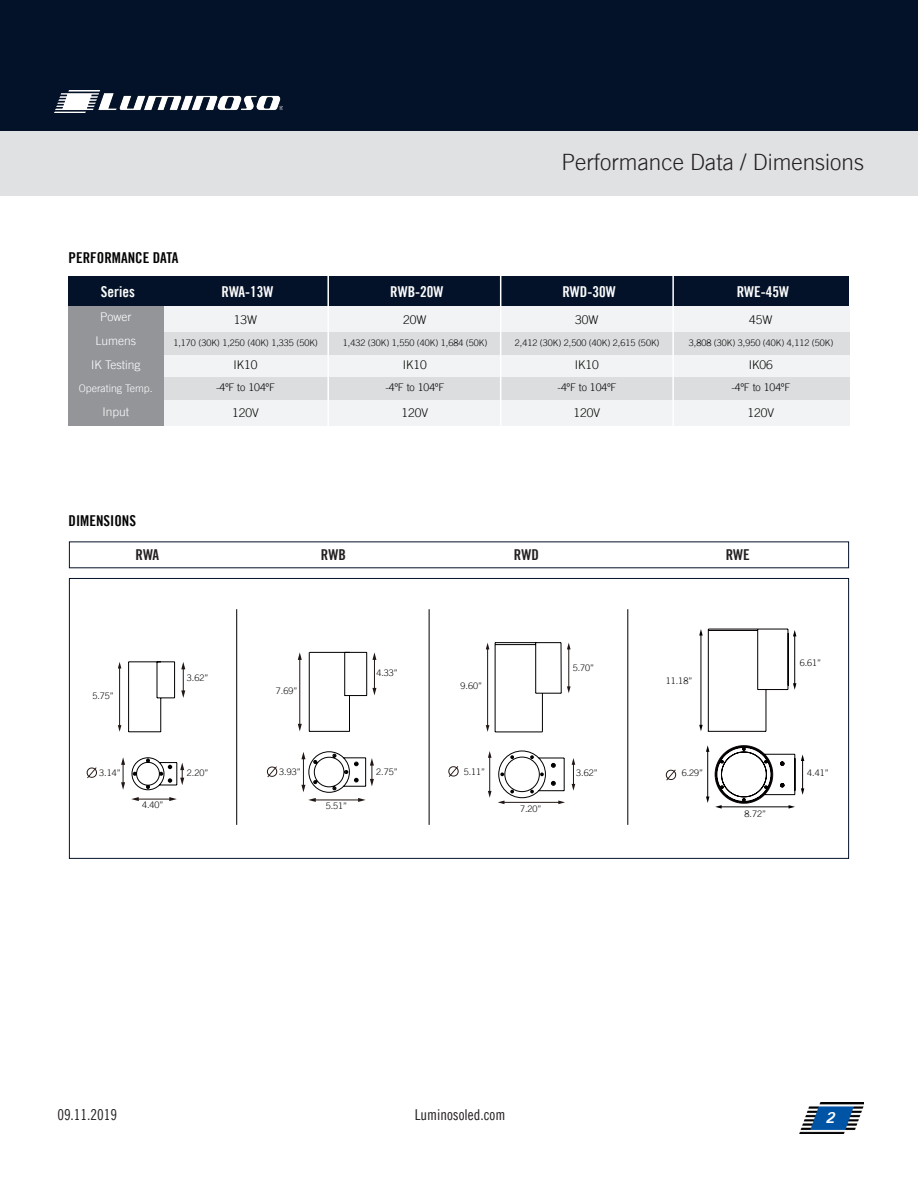
<style>
.page{position:relative;width:918px;height:1188px;background:#fff}
.page>*{position:absolute;margin:0;border:0;box-sizing:border-box;transform-origin:0 0}
.t1{font:300 22.5px "Trade Gothic LT";color:#231f20}
.t2{font:15px "Trade Gothic LT Bold Cond Twenty";color:#fcfcfc}
.t3{font:15px "Trade Gothic LT Cond Eighteen";color:#231f20}
.t4{font:15px "Trade Gothic LT Bold Cond Twenty";color:#040503}
.t5{font:15px "Trade Gothic LT Bold Cond Twenty";color:#231f20}
.t6{font:italic 15px "Trade Gothic LT Bold Two";color:#fff}
.t7{font:300 12px "Trade Gothic LT";color:#040503}
.t8{font:300 12px "Trade Gothic LT";color:#fff}
.t9{font:300 10.5px "Trade Gothic LT";color:#040503}
.t10{font:300 10.5px "Trade Gothic LT";color:#fff}
.t11{font:300 9px "Trade Gothic LT";color:#040503}
</style>
<div class="page">
<div style="left:0;top:0;width:918px;height:134px;background:#031228"></div>
<div style="left:0;top:131px;width:918px;height:65px;background:#e0e1e3"></div>
<img style="left:799px;top:1103px;width:65px;height:31px">
<div style="left:69px;top:276px;width:780px;height:30px;background:#031228"></div>
<div style="left:164px;top:306px;width:685px;height:120px;background:#f2f3f4"></div>
<div style="left:164px;top:377px;width:685px;height:23px;background:#dcdddf"></div>
<div style="left:164px;top:332px;width:685px;height:23px;background:#dcdddf"></div>
<hr style="left:500px;top:272px;width:1px;height:157px;background:#fff">
<hr style="left:672px;top:276px;width:2px;height:153px;background:#fff">
<hr style="left:327px;top:276px;width:2px;height:153px;background:#fff">
<div style="left:69px;top:306px;width:95px;height:120px;background:#939598"></div>
<hr style="left:236px;top:609px;width:1px;height:216px;background:#000">
<hr style="left:429px;top:609px;width:1px;height:216px;background:#000">
<hr style="left:628px;top:609px;width:1px;height:216px;background:#000">
<hr style="left:707px;top:751px;width:1px;height:47px;background:#050000">
<svg style="left:706px;top:797px;width:3px;height:6px"></svg>
<svg style="left:706px;top:745px;width:3px;height:7px"></svg>
<hr style="left:802px;top:760px;width:1px;height:30px;background:#050000">
<svg style="left:801px;top:754px;width:3px;height:7px"></svg>
<svg style="left:801px;top:788px;width:3px;height:7px"></svg>
<svg style="left:715px;top:745px;width:80px;height:64px"></svg>
<svg style="left:699px;top:629px;width:97px;height:103px"></svg>
<hr style="left:129px;top:662px;width:32px;height:1px;background:#000">
<hr style="left:129px;top:732px;width:32px;height:1px;background:#000">
<svg style="left:158px;top:662px;width:16px;height:1px"></svg>
<hr style="left:174px;top:662px;width:1px;height:36px;background:#000">
<hr style="left:157px;top:662px;width:1px;height:36px;background:#000">
<hr style="left:160px;top:698px;width:1px;height:34px;background:#000">
<hr style="left:128px;top:662px;width:1px;height:70px;background:#000">
<svg style="left:157px;top:698px;width:18px;height:1px"></svg>
<svg style="left:181px;top:662px;width:4px;height:36px"></svg>
<hr style="left:119px;top:667px;width:1px;height:59px;background:#211714">
<svg style="left:118px;top:725px;width:3px;height:7px"></svg>
<svg style="left:118px;top:662px;width:3px;height:6px"></svg>
<svg style="left:132px;top:757px;width:52px;height:33px"></svg>
<hr style="left:137px;top:799px;width:34px;height:1px;background:#211714">
<svg style="left:131px;top:797px;width:8px;height:4px"></svg>
<svg style="left:169px;top:797px;width:8px;height:4px"></svg>
<svg style="left:121px;top:757px;width:4px;height:33px"></svg>
<svg style="left:87px;top:767px;width:10px;height:11px"></svg>
<hr style="left:310px;top:652px;width:40px;height:1px;background:#000">
<hr style="left:309px;top:731px;width:41px;height:1px;background:#000">
<hr style="left:366px;top:652px;width:1px;height:44px;background:#000">
<hr style="left:344px;top:652px;width:1px;height:44px;background:#000">
<hr style="left:349px;top:695px;width:1px;height:36px;background:#000">
<hr style="left:309px;top:652px;width:1px;height:79px;background:#000">
<hr style="left:374px;top:659px;width:1px;height:30px;background:#211714">
<svg style="left:344px;top:688px;width:32px;height:8px"></svg>
<svg style="left:345px;top:652px;width:31px;height:8px"></svg>
<hr style="left:299px;top:659px;width:1px;height:66px;background:#211714">
<svg style="left:298px;top:724px;width:4px;height:7px"></svg>
<svg style="left:298px;top:652px;width:4px;height:8px"></svg>
<svg style="left:301px;top:751px;width:73px;height:51px"></svg>
<svg style="left:267px;top:766px;width:10px;height:11px"></svg>
<hr style="left:495px;top:644px;width:41px;height:1px;background:#000">
<hr style="left:495px;top:732px;width:47px;height:1px;background:#000">
<svg style="left:536px;top:693px;width:25px;height:1px"></svg>
<hr style="left:495px;top:642px;width:66px;height:1px;background:#000">
<hr style="left:535px;top:643px;width:1px;height:50px;background:#000">
<hr style="left:542px;top:694px;width:1px;height:38px;background:#000">
<hr style="left:495px;top:643px;width:1px;height:89px;background:#000">
<hr style="left:561px;top:643px;width:1px;height:50px;background:#000">
<hr style="left:569px;top:648px;width:1px;height:40px;background:#211714">
<svg style="left:567px;top:686px;width:4px;height:7px"></svg>
<svg style="left:567px;top:643px;width:4px;height:6px"></svg>
<hr style="left:487px;top:648px;width:1px;height:78px;background:#211714">
<svg style="left:486px;top:725px;width:3px;height:7px"></svg>
<svg style="left:486px;top:643px;width:3px;height:6px"></svg>
<svg style="left:572px;top:758px;width:3px;height:33px"></svg>
<svg style="left:498px;top:751px;width:67px;height:53px"></svg>
<hr style="left:489px;top:757px;width:1px;height:35px;background:#211714">
<svg style="left:488px;top:791px;width:4px;height:7px"></svg>
<svg style="left:488px;top:751px;width:4px;height:7px"></svg>
<svg style="left:448px;top:766px;width:11px;height:11px"></svg>
<svg style="left:666px;top:770px;width:10px;height:10px"></svg>
<img style="left:54px;top:91px;width:229px;height:22px">
<p class="t4" style="left:69px;top:249px;width:111px">PERFORMANCE DATA</p>
<p class="t2" style="left:101px;top:283px;width:36px">Series</p>
<p class="t2" style="left:222px;top:283px;width:53px">RWA-13W</p>
<p class="t2" style="left:390px;top:283px;width:55px">RWB-20W</p>
<p class="t1" style="left:561px;top:149px;width:304px">Performance Data / Dimensions</p>
<p class="t2" style="left:562px;top:283px;width:55px">RWD-30W</p>
<p class="t2" style="left:737px;top:283px;width:54px">RWE-45W</p>
<p class="t8" style="left:100px;top:309px;width:33px">Power</p>
<p class="t7" style="left:234px;top:312px;width:25px">13W</p>
<p class="t7" style="left:403px;top:312px;width:25px">20W</p>
<p class="t7" style="left:575px;top:312px;width:25px">30W</p>
<p class="t7" style="left:749px;top:312px;width:25px">45W</p>
<p class="t8" style="left:91px;top:358px;width:51px">IK Testing</p>
<p class="t7" style="left:233px;top:358px;width:26px">IK10</p>
<p class="t7" style="left:403px;top:358px;width:26px">IK10</p>
<p class="t7" style="left:575px;top:358px;width:26px">IK10</p>
<p class="t7" style="left:749px;top:358px;width:26px">IK06</p>
<p class="t8" style="left:95px;top:333px;width:42px">Lumens</p>
<p class="t11" style="left:173px;top:337px;width:146px">1,170 (30K) 1,250 (40K) 1,335 (50K)</p>
<p class="t11" style="left:343px;top:337px;width:146px">1,432 (30K) 1,550 (40K) 1,684 (50K)</p>
<p class="t11" style="left:515px;top:337px;width:146px">2,412 (30K) 2,500 (40K) 2,615 (50K)</p>
<p class="t11" style="left:689px;top:337px;width:146px">3,808 (30K) 3,950 (40K) 4,112 (50K)</p>
<p class="t10" style="left:79px;top:382px;width:75px">Operating Temp.</p>
<p class="t9" style="left:216px;top:381px;width:60px">-4ºF to 104ºF</p>
<p class="t9" style="left:385px;top:381px;width:60px">-4ºF to 104ºF</p>
<p class="t9" style="left:558px;top:381px;width:60px">-4ºF to 104ºF</p>
<p class="t9" style="left:731px;top:381px;width:60px">-4ºF to 104ºF</p>
<p class="t8" style="left:102px;top:404px;width:28px">Input</p>
<p class="t7" style="left:232px;top:406px;width:28px">120V</p>
<p class="t7" style="left:402px;top:406px;width:28px">120V</p>
<p class="t7" style="left:574px;top:406px;width:28px">120V</p>
<p class="t7" style="left:748px;top:406px;width:28px">120V</p>
<p class="t4" style="left:69px;top:512px;width:69px">DIMENSIONS</p>
<p class="t5" style="left:136px;top:546px;width:25px">RWA</p>
<p class="t11" style="left:92px;top:691px;width:23px">5.75”</p>
<p class="t11" style="left:187px;top:673px;width:23px">3.62”</p>
<p class="t5" style="left:321px;top:546px;width:27px">RWB</p>
<p class="t11" style="left:276px;top:686px;width:23px">7.69”</p>
<p class="t11" style="left:376px;top:668px;width:23px">4.33”</p>
<p class="t5" style="left:514px;top:546px;width:27px">RWD</p>
<p class="t11" style="left:461px;top:680px;width:23px">9.60”</p>
<p class="t11" style="left:573px;top:663px;width:23px">5.70”</p>
<p class="t5" style="left:726px;top:546px;width:26px">RWE</p>
<p class="t11" style="left:666px;top:675px;width:28px">11.18”</p>
<p class="t11" style="left:800px;top:658px;width:23px">6.61”</p>
<p class="t11" style="left:99px;top:768px;width:23px">3.14”</p>
<p class="t11" style="left:279px;top:766px;width:23px">3.93”</p>
<p class="t11" style="left:464px;top:766px;width:23px">5.11”</p>
<p class="t11" style="left:682px;top:768px;width:23px">6.29”</p>
<p class="t11" style="left:187px;top:768px;width:23px">2.20”</p>
<p class="t11" style="left:376px;top:766px;width:23px">2.75”</p>
<p class="t11" style="left:576px;top:768px;width:23px">3.62”</p>
<p class="t11" style="left:807px;top:768px;width:23px">4.41”</p>
<p class="t11" style="left:142px;top:800px;width:23px">4.40”</p>
<p class="t11" style="left:326px;top:800px;width:23px">5.51”</p>
<p class="t11" style="left:520px;top:804px;width:23px">7.20”</p>
<p class="t11" style="left:745px;top:809px;width:23px">8.72”</p>
<p class="t3" style="left:57px;top:1106px;width:61px">09.11.2019</p>
<p class="t3" style="left:415px;top:1106px;width:92px">Luminosoled.com</p>
<p class="t6" style="left:826px;top:1109px;width:11px">2</p>
</div>
